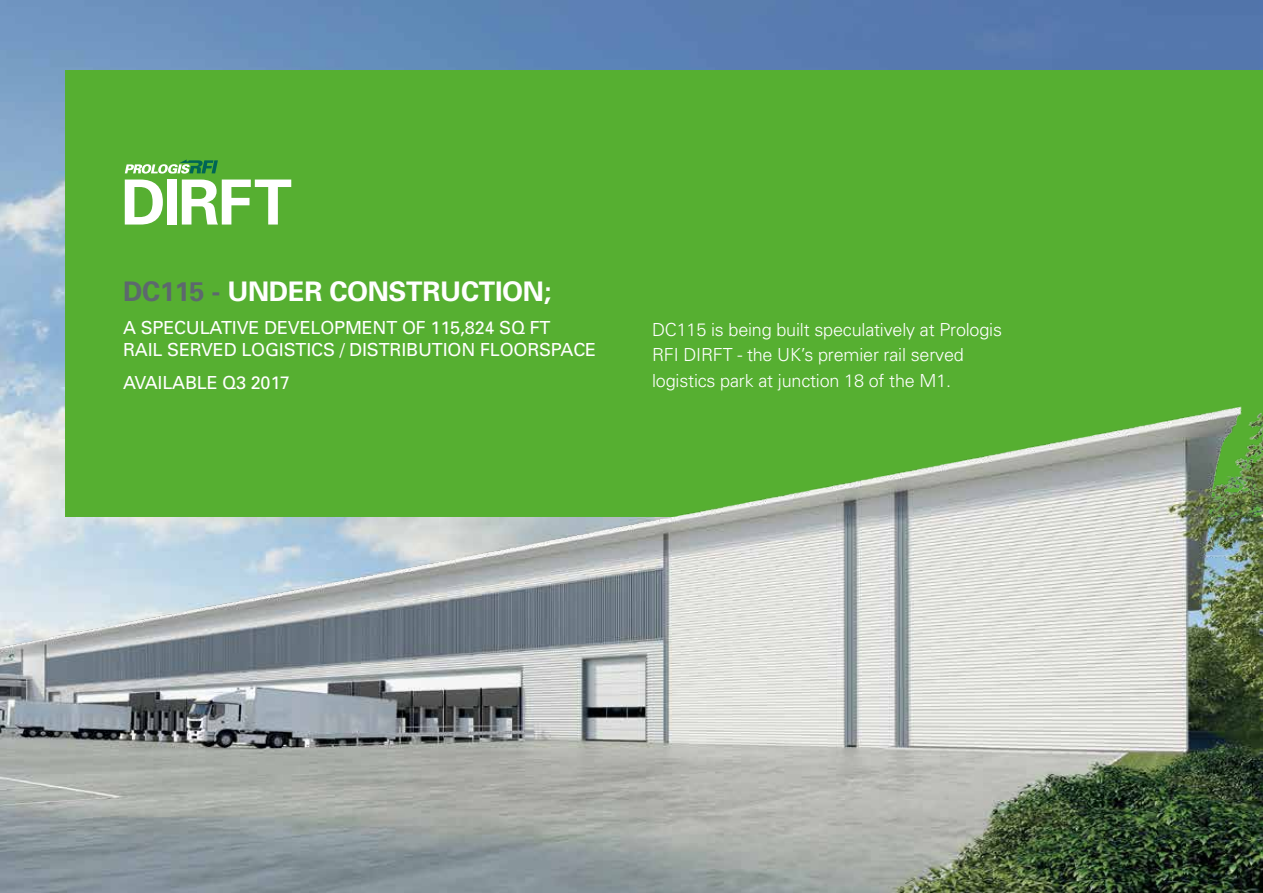
<style>
.page{position:relative;width:1263px;height:893px;background:#fff}
.page>*{position:absolute;margin:0;border:0;box-sizing:border-box;transform-origin:0 0}
.t1{font:700 27px "Univers";letter-spacing:-.01em;color:#fff}
.t2{font:300 18px/25.5px "Univers";letter-spacing:-.01em;color:#fff}
.t3{font:18px/22.5px "Univers";letter-spacing:-.01em;color:#fff}
.s1{color:#5d686e}
</style>
<div class="page">
<img style="left:0;top:0;width:1263px;height:370px">
<div style="left:65px;top:70px;width:1198px;height:447px;background:#56af31"></div>
<img style="left:0;top:370px;width:1263px;height:523px">
<svg style="left:125px;top:159px;width:166px;height:66px"></svg>
<h1 class="t1" style="left:123px;top:274px;width:430px"><span class="s1">DC115 -</span> UNDER CONSTRUCTION;</h1>
<p class="t3" style="left:123px;top:316px;width:475px">A SPECULATIVE DEVELOPMENT OF 115,824 SQ FT<br>RAIL SERVED LOGISTICS / DISTRIBUTION FLOORSPACE</p>
<p class="t3" style="left:123px;top:371px;width:169px">AVAILABLE Q3 2017</p>
<p class="t2" style="left:652px;top:316px;width:351px">DC115 is being built speculatively at Prologis<br>RFI DIRFT - the UK’s premier rail served logistics park at junction 18 of the M1.</p>
</div>
